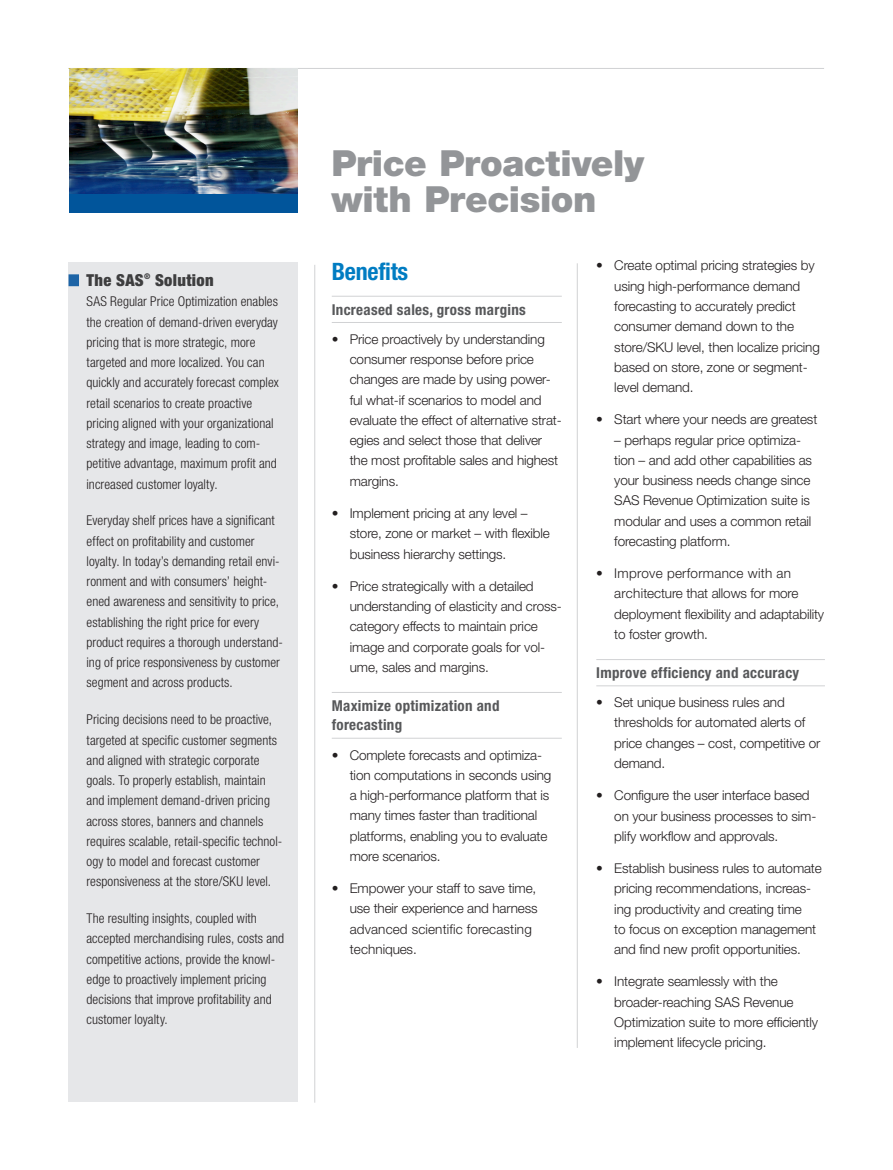
<style>
.page{position:relative;width:893px;height:1170px;background:#fff}
.page>*{position:absolute;margin:0;border:0;box-sizing:border-box;transform-origin:0 0}
.Headline__Page_2{font:900 36px/36px "Helvetica Neue LT Std";letter-spacing:-.01em;color:#939598}
.subhead1_wRule{font:700 condensed 24px "Helvetica Neue LT Std";letter-spacing:-.01em;color:#007cc2}
.Sidebar_Subhd_1__Blu{font:900 condensed 16.5px "Helvetica Neue LT Std";letter-spacing:.02em;color:#3e3e3f}
.Subhead2_after_Sub1{font:700 condensed 15px/19.5px "Helvetica Neue LT Std";letter-spacing:.02em;color:#57585a}
.bullet_lists{font:300 13.5px/20.2px "Helvetica Neue LT Std";letter-spacing:-.01em;color:#231f20}
.Sidebar_body_text{font:300 condensed 13.5px/20.2px "Helvetica Neue LT Std";letter-spacing:.005em;color:#231f20}
</style>
<div class="page">
<hr style="left:314px;top:265px;width:1px;height:837px;background:#d1d2d4">
<hr style="left:577px;top:263px;width:1px;height:784px;background:#d1d2d4">
<hr style="left:332px;top:296px;width:230px;height:1px;background:#d1d2d4">
<hr style="left:332px;top:322px;width:230px;height:1px;background:#d1d2d4">
<hr style="left:332px;top:692px;width:230px;height:1px;background:#d1d2d4">
<hr style="left:332px;top:737px;width:230px;height:1px;background:#d1d2d4">
<hr style="left:596px;top:659px;width:229px;height:1px;background:#d1d2d4">
<hr style="left:596px;top:685px;width:229px;height:1px;background:#d1d2d4">
<div style="left:69px;top:262px;width:229px;height:839px;background:#e6e7e9"></div>
<div style="left:69px;top:274px;width:10px;height:12px;background:#1d64a6"></div>
<hr style="left:68px;top:68px;width:756px;height:1px;background:#d1d2d4">
<img style="left:69px;top:68px;width:228px;height:126px">
<div style="left:69px;top:194px;width:228px;height:18px;background:#01559b"></div>
<p class="Sidebar_Subhd_1__Blu" style="left:87px;top:270px;width:129px">The SAS<sup>®</sup> Solution</p>
<p class="Sidebar_body_text" style="left:87px;top:291px;width:194px">SAS Regular Price Optimization enables the creation of demand-driven everyday pricing that is more strategic, more targeted and more localized. You can quickly and accurately forecast complex retail scenarios to create proactive pricing aligned with your organizational strategy and image, leading to com&shy;petitive advantage, maximum profit and increased customer loyalty.</p>
<p class="Sidebar_body_text" style="left:87px;top:510px;width:198px">Everyday shelf prices have a significant effect on profitability and customer loyalty. In today’s demanding retail envi&shy;ronment and with consumers’ height&shy;ened awareness and sensitivity to price, establishing the right price for every product requires a thorough understand&shy;ing of price responsiveness by customer segment and across products.</p>
<p class="Sidebar_body_text" style="left:87px;top:709px;width:197px">Pricing decisions need to be proactive, targeted at specific customer segments and aligned with strategic corporate goals. To properly establish, maintain and implement demand-driven pricing across stores, banners and channels requires scalable, retail-specific technol&shy;ogy to model and forecast customer responsiveness at the store/SKU level.</p>
<p class="Sidebar_body_text" style="left:87px;top:908px;width:199px">The resulting insights, coupled with accepted merchandising rules, costs and competitive actions, provide the knowl&shy;edge to proactively implement pricing decisions that improve profitability and customer loyalty.</p>
<p class="Headline__Page_2" style="left:331px;top:145px;width:314px">Price Proactively with Precision</p>
<p class="subhead1_wRule" style="left:332px;top:257px;width:78px">Benefits</p>
<p class="Subhead2_after_Sub1" style="left:332px;top:299px;width:196px">Increased sales, gross margins</p>
<p class="bullet_lists" style="left:350px;top:328px;width:214px;text-indent:-18px">• Price proactively by understanding consumer response before price changes are made by using power&shy;ful what-if scenarios to model and evaluate the effect of alternative strat&shy;egies and select those that deliver the most profitable sales and highest margins.</p>
<p class="bullet_lists" style="left:350px;top:502px;width:202px;text-indent:-18px">• Implement pricing at any level – store, zone or market – with flexible business hierarchy settings.</p>
<p class="bullet_lists" style="left:350px;top:575px;width:214px;text-indent:-18px">• Price strategically with a detailed understanding of elasticity and cross&shy;category effects to maintain price image and corporate goals for vol&shy;ume, sales and margins.</p>
<p class="Subhead2_after_Sub1" style="left:332px;top:695px;width:169px">Maximize optimization and forecasting</p>
<p class="bullet_lists" style="left:350px;top:744px;width:203px;text-indent:-18px">• Complete forecasts and optimiza&shy;tion computations in seconds using a high-performance platform that is many times faster than traditional platforms, enabling you to evaluate more scenarios.</p>
<p class="bullet_lists" style="left:350px;top:877px;width:189px;text-indent:-18px">• Empower your staff to save time, use their experience and harness advanced scientific forecasting techniques.</p>
<p class="bullet_lists" style="left:614px;top:255px;width:207px;text-indent:-18px">• Create optimal pricing strategies by using high-performance demand forecasting to accurately predict consumer demand down to the store/SKU level, then localize pricing based on store, zone or segment&shy;level demand.</p>
<p class="bullet_lists" style="left:596px;top:409px;width:223px">• Start where your needs are greatest</p>
<p class="bullet_lists" style="left:614px;top:429px;width:199px">– perhaps regular price optimiza&shy;tion – and add other capabilities as your business needs change since<br>SAS Revenue Optimization suite is modular and uses a common retail forecasting platform.</p>
<p class="bullet_lists" style="left:614px;top:563px;width:211px;text-indent:-18px">• Improve performance with an architecture that allows for more deployment flexibility and adaptability to foster growth.</p>
<p class="Subhead2_after_Sub1" style="left:596px;top:662px;width:204px">Improve efficiency and accuracy</p>
<p class="bullet_lists" style="left:614px;top:692px;width:208px;text-indent:-18px">• Set unique business rules and thresholds for automated alerts of price changes – cost, competitive or demand.</p>
<p class="bullet_lists" style="left:614px;top:785px;width:204px;text-indent:-18px">• Configure the user interface based on your business processes to sim&shy;plify workflow and approvals.</p>
<p class="bullet_lists" style="left:614px;top:857px;width:209px;text-indent:-18px">• Establish business rules to automate pricing recommendations, increas&shy;ing productivity and creating time<br>to focus on exception management and find new profit opportunities.</p>
<p class="bullet_lists" style="left:614px;top:971px;width:205px;text-indent:-18px">• Integrate seamlessly with the broader-reaching SAS Revenue Optimization suite to more efficiently implement lifecycle pricing.</p>
</div>
